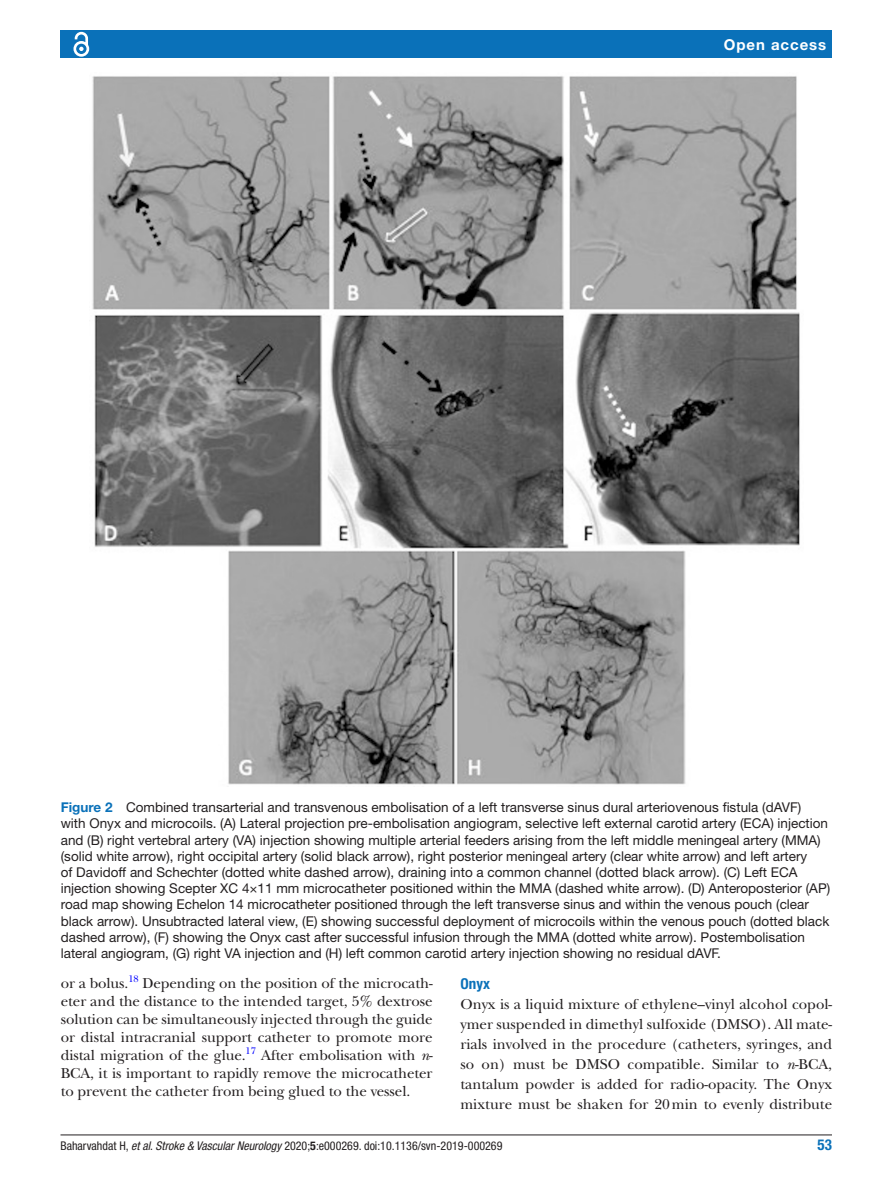
<style>
.page{position:relative;width:893px;height:1191px;background:#fff}
.page>*{position:absolute;margin:0;border:0;box-sizing:border-box;transform-origin:0 0}
.t1{font:15px/18px "New Baskerville";letter-spacing:-.005em;color:#231f20;text-align:justify}
.t2{font:700 15px "Helvetica Neue LT Std";letter-spacing:.065em;color:#fff}
.t3{font:700 condensed 15px "Helvetica Neue LT Std";color:#0a71b9}
.t4{font:13.5px/16.2px "Helvetica Neue LT Std";color:#231f20}
.t5{font:condensed 12px "Helvetica Neue LT Std";color:#231f20}
.t6{font:9.9px "New Baskerville";color:#00f}
.s1{font-weight:700;color:#0a71b9}
.s2{font-style:italic}
.s3{font-weight:700}
</style>
<div class="page">
<hr style="left:61px;top:1134px;width:771px;height:1px;background:#231f20">
<div style="left:61px;top:31px;width:771px;height:27px;background:#0a71b9"></div>
<svg style="left:73px;top:31px;width:17px;height:26px"></svg>
<img style="left:92px;top:76px;width:708px;height:709px">
<p class="t2" style="left:724px;top:35px;width:104px">Open access</p>
<p class="t4" style="left:61px;top:799px;width:771px"><span class="s1">Figure 2</span> Combined transarterial and transvenous embolisation of a left transverse sinus dural arteriovenous fistula (dAVF)<br>with Onyx and microcoils. (A) Lateral projection pre-embolisation angiogram, selective left external carotid artery (ECA) injection and (B) right vertebral artery (VA) injection showing multiple arterial feeders arising from the left middle meningeal artery (MMA) (solid white arrow), right occipital artery (solid black arrow), right posterior meningeal artery (clear white arrow) and left artery<br>of Davidoff and Schechter (dotted white dashed arrow), draining into a common channel (dotted black arrow). (C) Left ECA injection showing Scepter XC 4×11 mm microcatheter positioned within the MMA (dashed white arrow). (D) Anteroposterior (AP) road map showing Echelon 14 microcatheter positioned through the left transverse sinus and within the venous pouch (clear black arrow). Unsubtracted lateral view, (E) showing successful deployment of microcoils within the venous pouch (dotted black dashed arrow), (F) showing the Onyx cast after successful infusion through the MMA (dotted white arrow). Postembolisation lateral angiogram, (G) right VA injection and (H) left common carotid artery injection showing no residual dAVF.</p>
<p class="t1" style="left:61px;top:974px;width:69px">or a bolus.</p>
<p class="t6" style="left:128px;top:972px;width:12px">18</p>
<p class="t3" style="left:460px;top:974px;width:31px">Onyx</p>
<p class="t1" style="left:460px;top:994px;width:373px;line-height:20.1px">Onyx is a liquid mixture of ethylene–vinyl alcohol copol&shy;ymer suspended in dimethyl sulfoxide (DMSO). All mate&shy;rials involved in the procedure (catheters, syringes, and so on) must be DMSO compatible. Similar to <span class="s2">n</span>-BCA, tantalum powder is added for radio-opacity. The Onyx mixture must be shaken for 20min to evenly distribute</p>
<p class="t1" style="left:61px;top:974px;width:373px;text-indent:82px">Depending on the position of the microcath&shy;eter and the distance to the intended target, 5% dextrose solution can be simultaneously injected through the guide or distal intracranial support catheter to promote more distal migration of the glue.</p>
<p class="t6" style="left:246px;top:1044px;width:12px">17</p>
<p class="t1" style="left:61px;top:1046px;width:373px;text-indent:200px">After embolisation with <span class="s2">n</span>-BCA, it is important to rapidly remove the microcatheter to prevent the catheter from being glued to the vessel.</p>
<p class="t5" style="left:61px;top:1138px;width:443px">Baharvahdat H, <span class="s2">et al</span>. <span class="s2">Stroke &amp; Vascular Neurology</span> 2020;<span class="s3">5</span>:e000269. doi:10.1136/svn-2019-000269</p>
<p class="t3" style="left:818px;top:1135px;width:16px">53</p>
</div>
